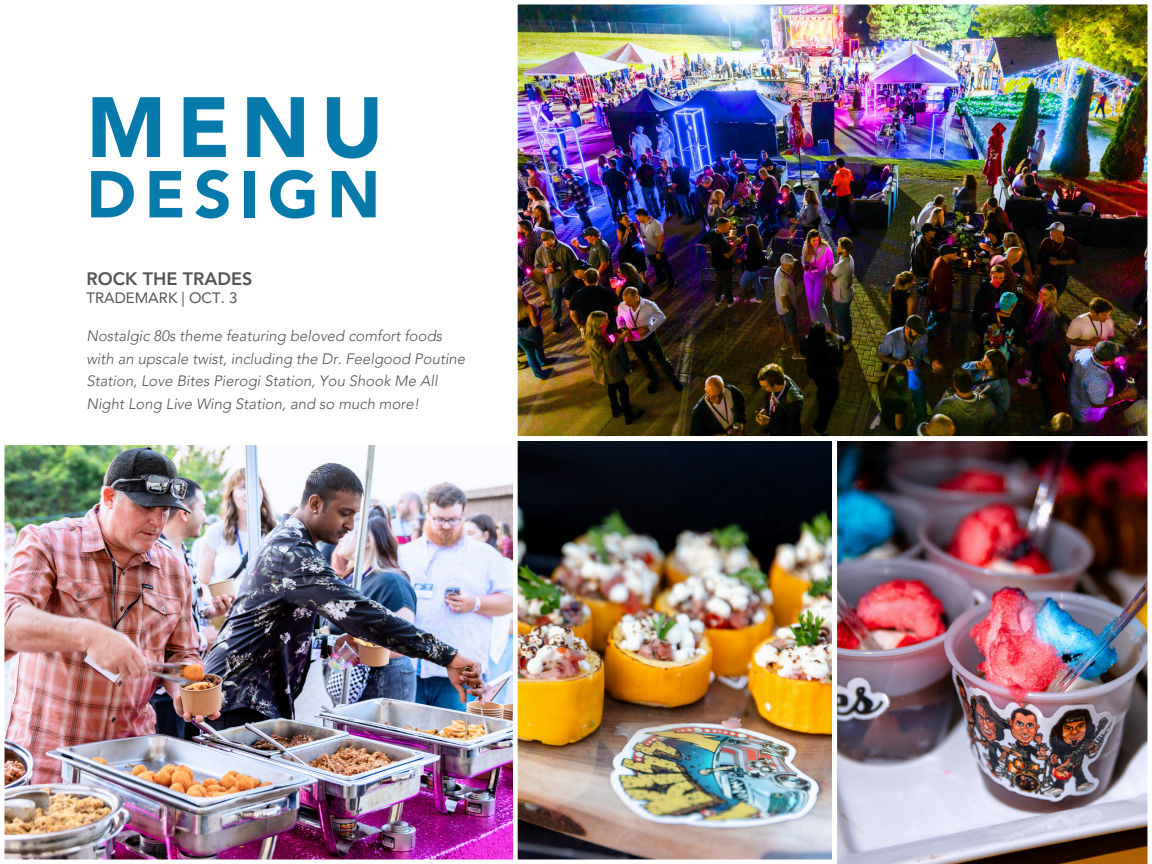
<style>
.page{position:relative;width:1152px;height:864px;background:#fff}
.page>*{position:absolute;margin:0;border:0;box-sizing:border-box;transform-origin:0 0}
.t1{font:900 84.6px "Avenir LT Pro";color:#077aac}
.t2{font:900 65.4px "Avenir LT Pro";letter-spacing:.13em;color:#077aac}
.t3{font:800 18px "Avenir LT Pro";color:#545454}
.t4{font:italic 300 15px/22.5px "Avenir LT Pro";color:#545454}
.t5{font:15px "Avenir LT Pro";color:#545454}
</style>
<div class="page">
<img style="left:4px;top:445px;width:509px;height:415px">
<img style="left:517px;top:441px;width:315px;height:419px">
<img style="left:837px;top:441px;width:311px;height:423px">
<img style="left:517px;top:4px;width:631px;height:432px">
<p class="t1" style="left:86px;top:93px;width:299px">MENU</p>
<p class="t2" style="left:86px;top:168px;width:295px">DESIGN</p>
<p class="t3" style="left:86px;top:272px;width:167px">ROCK THE TRADES</p>
<p class="t5" style="left:86px;top:292px;width:153px">TRADEMARK | OCT. 3</p>
<h1 class="t4" style="left:86px;top:326px;width:357px">Nostalgic 80s theme featuring beloved comfort foods</h1>
<h2 class="t4" style="left:86px;top:349px;width:380px">with an upscale twist, including the Dr. Feelgood Poutine<br>Station, Love Bites Pierogi Station, You Shook Me All<br>Night Long Live Wing Station, and so much more!</h2>
</div>
